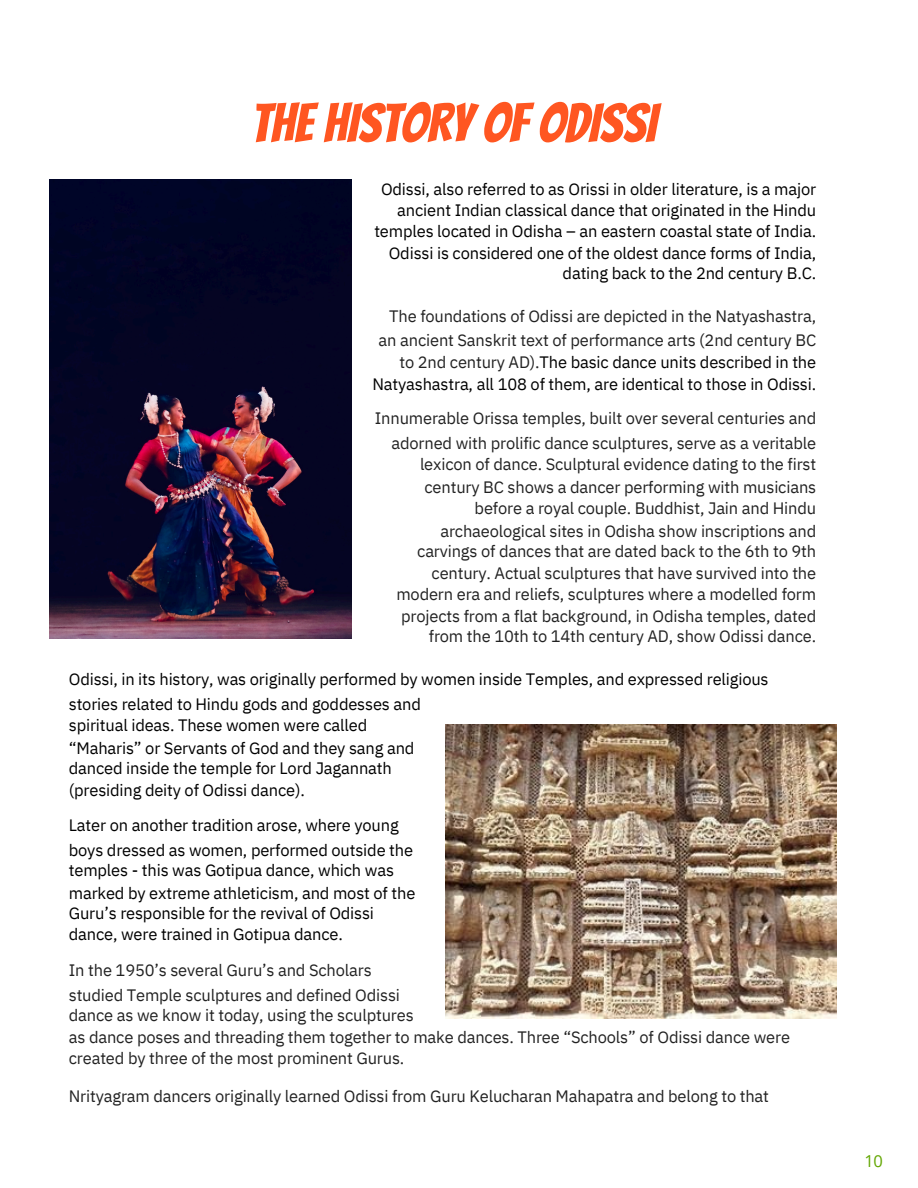
<style>
.page{position:relative;width:918px;height:1188px;background:#fff}
.page>*{position:absolute;margin:0;border:0;box-sizing:border-box;transform-origin:0 0}
.t1{font:54px "Bangers";color:#ff5621}
.t2{font:16.5px "IBM Plex Sans";letter-spacing:-.01em;color:#222}
.t3{font:16.5px "IBM Plex Sans";letter-spacing:-.01em;color:#000}
.t4{font:16.5px "Open Sans";color:#62a600}
.s1{color:#222}
</style>
<div class="page">
<img style="left:446px;top:724px;width:391px;height:294px">
<img style="left:49px;top:180px;width:303px;height:459px">
<p class="t1" style="left:251px;top:95px;width:407px">THE HISTORY OF ODISSI</p>
<h1 class="t3" style="left:381px;top:178px;width:437px">Odissi, also referred to as Orissi in older literature, is a major</h1>
<p class="t3" style="left:397px;top:199px;width:420px">ancient Indian classical dance that originated in the Hindu</p>
<p class="t3" style="left:374px;top:220px;width:443px">temples located in Odisha – an eastern coastal state of India.</p>
<p class="t3" style="left:389px;top:242px;width:429px">Odissi is considered one of the oldest dance forms of India,</p>
<p class="t3" style="left:563px;top:262px;width:255px">dating back to the 2nd century B.C.</p>
<p class="t2" style="left:389px;top:305px;width:428px">The foundations of Odissi are depicted in the Natyashastra,</p>
<p class="t2" style="left:379px;top:330px;width:439px">an ancient Sanskrit text of performance arts (2nd century BC</p>
<p class="t3" style="left:399px;top:351px;width:418px"><span class="s1">to 2nd century AD).</span>The basic dance units described in the</p>
<p class="t3" style="left:372px;top:373px;width:445px">Natyashastra, all 108 of them, are identical to those in Odissi.</p>
<p class="t2" style="left:375px;top:407px;width:443px">Innumerable Orissa temples, built over several centuries and</p>
<p class="t2" style="left:392px;top:432px;width:426px">adorned with prolific dance sculptures, serve as a veritable</p>
<p class="t2" style="left:420px;top:453px;width:398px">lexicon of dance. Sculptural evidence dating to the first</p>
<p class="t2" style="left:425px;top:476px;width:393px">century BC shows a dancer performing with musicians</p>
<p class="t2" style="left:475px;top:497px;width:343px">before a royal couple. Buddhist, Jain and Hindu</p>
<p class="t2" style="left:440px;top:520px;width:377px">archaeological sites in Odisha show inscriptions and</p>
<p class="t2" style="left:417px;top:540px;width:401px">carvings of dances that are dated back to the 6th to 9th</p>
<p class="t2" style="left:432px;top:562px;width:386px">century. Actual sculptures that have survived into the</p>
<p class="t2" style="left:396px;top:583px;width:421px">modern era and reliefs, sculptures where a modelled form</p>
<p class="t2" style="left:401px;top:605px;width:417px">projects from a flat background, in Odisha temples, dated</p>
<p class="t2" style="left:429px;top:625px;width:389px">from the 10th to 14th century AD, show Odissi dance.</p>
<p class="t3" style="left:69px;top:668px;width:701px">Odissi, in its history, was originally performed by women inside Temples, and expressed religious</p>
<p class="t3" style="left:69px;top:693px;width:354px">stories related to Hindu gods and goddesses and</p>
<p class="t3" style="left:69px;top:714px;width:300px">spiritual ideas. These women were called</p>
<p class="t3" style="left:69px;top:737px;width:347px">“Maharis” or Servants of God and they sang and</p>
<p class="t3" style="left:69px;top:757px;width:325px">danced inside the temple for Lord Jagannath</p>
<p class="t3" style="left:69px;top:780px;width:238px">(presiding deity of Odissi dance).</p>
<p class="t3" style="left:69px;top:814px;width:331px">Later on another tradition arose, where young</p>
<p class="t3" style="left:69px;top:839px;width:346px">boys dressed as women, performed outside the</p>
<p class="t3" style="left:69px;top:859px;width:327px">temples - this was Gotipua dance, which was</p>
<p class="t3" style="left:69px;top:882px;width:348px">marked by extreme athleticism, and most of the</p>
<p class="t3" style="left:69px;top:902px;width:307px">Guru’s responsible for the revival of Odissi</p>
<p class="t3" style="left:69px;top:924px;width:276px">dance, were trained in Gotipua dance.</p>
<p class="t2" style="left:69px;top:960px;width:304px">In the 1950’s several Guru’s and Scholars</p>
<p class="t2" style="left:69px;top:984px;width:333px">studied Temple sculptures and defined Odissi</p>
<p class="t2" style="left:69px;top:1005px;width:346px">dance as we know it today, using the sculptures</p>
<p class="t2" style="left:69px;top:1026px;width:723px">as dance poses and threading them together to make dances. Three “Schools” of Odissi dance were</p>
<p class="t2" style="left:69px;top:1047px;width:337px">created by three of the most prominent Gurus.</p>
<p class="t2" style="left:69px;top:1086px;width:702px">Nrityagram dancers originally learned Odissi from Guru Kelucharan Mahapatra and belong to that</p>
<p class="t4" style="left:864px;top:1149px;width:20px">10</p>
</div>
